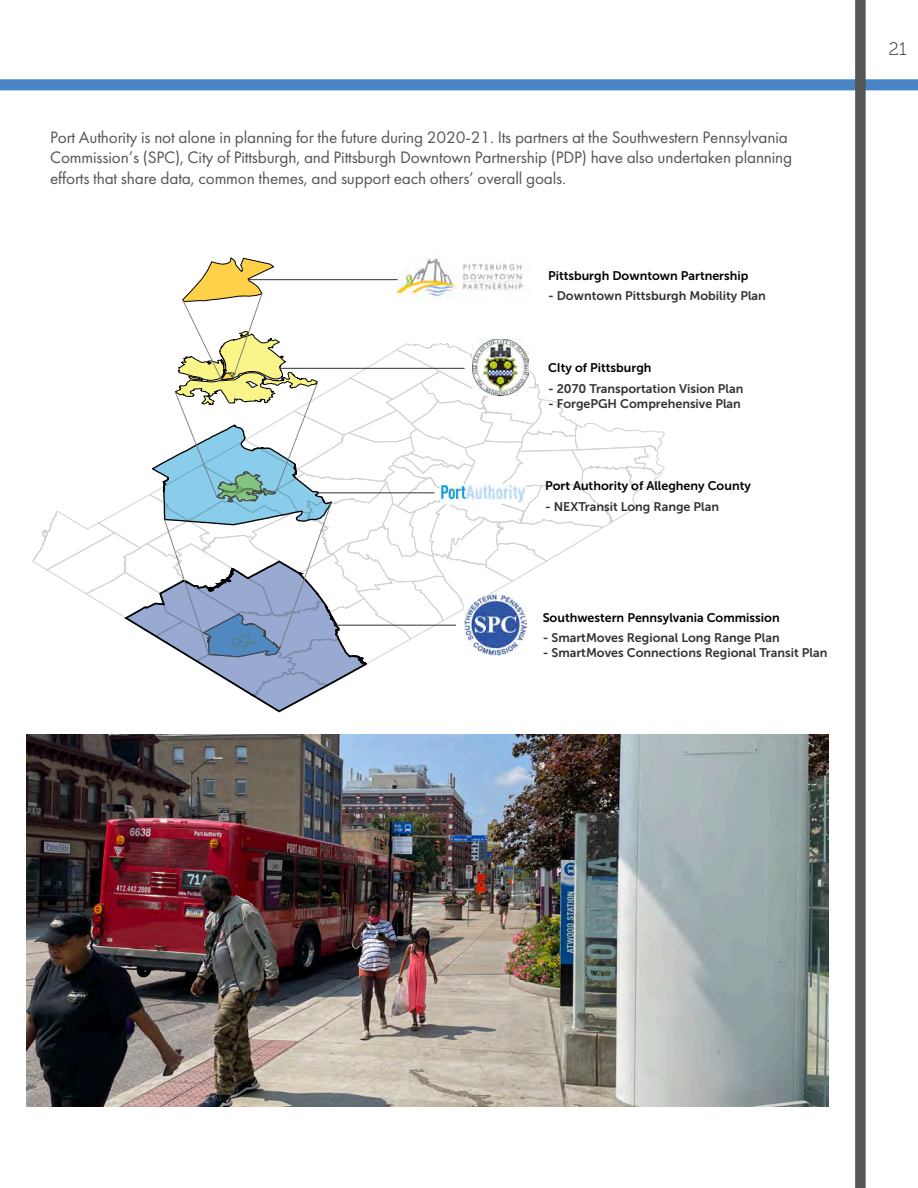
<style>
.page{position:relative;width:918px;height:1188px;background:#fff}
.page>*{position:absolute;margin:0;border:0;box-sizing:border-box;transform-origin:0 0}
.t1{font:18px "Museo 100";color:#231f20}
.Main_Bullets{font:17.25px/20.7px "Futura PT";letter-spacing:-.01em;color:#545554}
.t2{font:12.45px "Museo Sans 700";color:#333}
.t3{font:12.45px "Museo Sans 700";color:#000}
</style>
<div class="page">
<div style="left:0;top:79px;width:918px;height:11px;background:#4684c5"></div>
<div style="left:855px;top:0;width:11px;height:1188px;background:#545554"></div>
<svg style="left:32px;top:257px;width:633px;height:456px"></svg>
<img style="left:472px;top:340px;width:56px;height:56px">
<img style="left:441px;top:484px;width:85px;height:19px">
<img style="left:465px;top:594px;width:61px;height:62px">
<img style="left:395px;top:257px;width:135px;height:43px">
<hr style="left:248px;top:279px;width:150px;height:1px;background:#333">
<hr style="left:281px;top:368px;width:184px;height:1px;background:#333">
<hr style="left:319px;top:492px;width:115px;height:1px;background:#333">
<hr style="left:337px;top:625px;width:119px;height:1px;background:#333">
<img style="left:27px;top:734px;width:802px;height:373px">
<p class="Main_Bullets" style="left:50px;top:127px;width:744px">Port Authority is not alone in planning for the future during 2020-21. Its partners at the Southwestern Pennsylvania<br>Commission’s (SPC), City of Pittsburgh, and Pittsburgh Downtown Partnership (PDP) have also undertaken planning efforts that share data, common themes, and support each others’ overall goals.</p>
<p class="t3" style="left:548px;top:268px;width:202px">Pittsburgh Downtown Partnership</p>
<p class="t2" style="left:548px;top:289px;width:219px">- Downtown Pittsburgh Mobility Plan</p>
<p class="t3" style="left:548px;top:361px;width:105px">CIty of Pittsburgh</p>
<p class="t2" style="left:548px;top:382px;width:197px">- 2070 Transportation Vision Plan</p>
<p class="t2" style="left:548px;top:397px;width:194px">- ForgePGH Comprehensive Plan</p>
<p class="t3" style="left:545px;top:479px;width:207px">Port Authority of Allegheny County</p>
<p class="t2" style="left:545px;top:499px;width:176px">- NEXTransit Long Range Plan</p>
<p class="t3" style="left:543px;top:611px;width:238px">Southwestern Pennsylvania Commission</p>
<p class="t2" style="left:543px;top:631px;width:239px">- SmartMoves Regional Long Range Plan</p>
<p class="t2" style="left:543px;top:646px;width:286px">- SmartMoves Connections Regional Transit Plan</p>
<p class="t1" style="left:889px;top:39px;width:20px">21</p>
</div>
